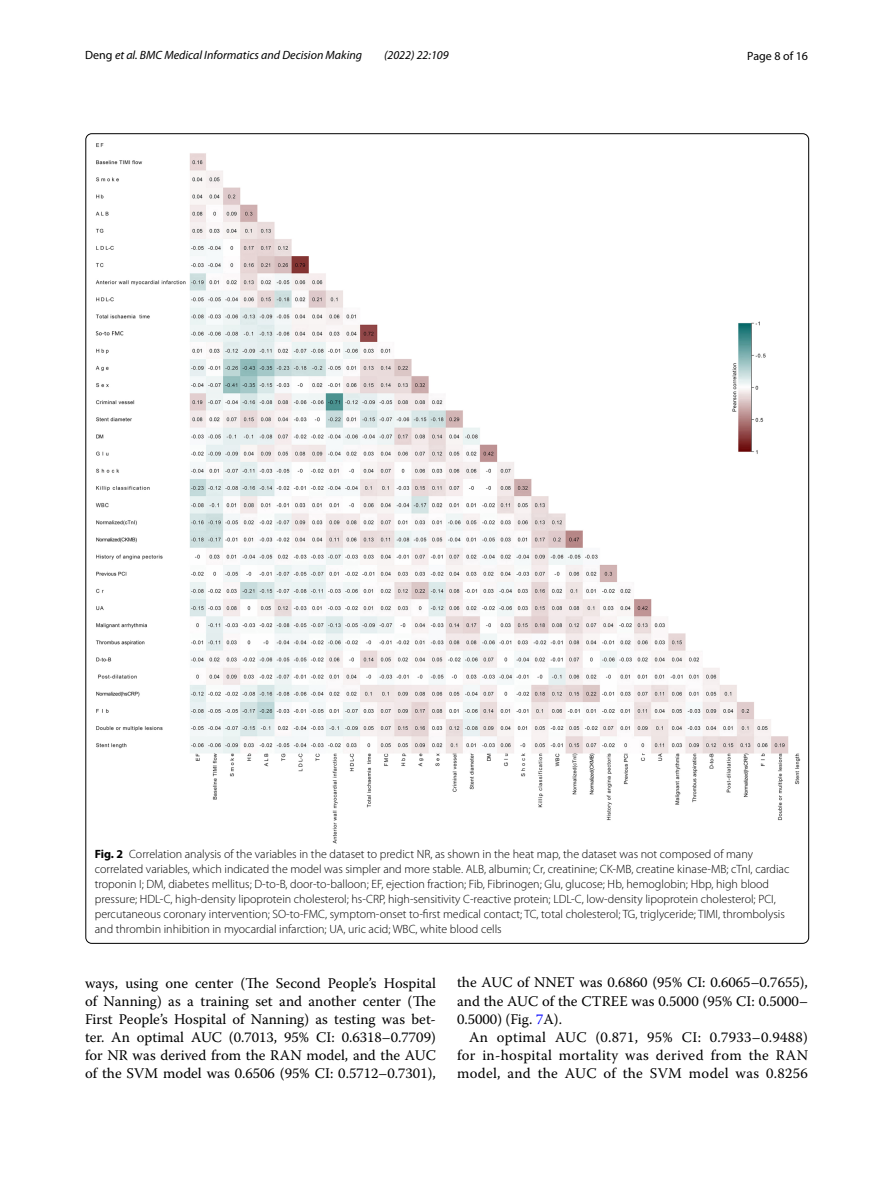
<style>
.page{position:relative;width:893px;height:1187px;background:#fff}
.page>*{position:absolute;margin:0;border:0;box-sizing:border-box;transform-origin:0 0}
.t1{font:14.7px/18px "Warnock Pro";color:#000;text-align:justify}
.t2{font:300 12px/15px "Myriad Pro";color:#000}
.t3{font:italic 12px "Myriad Pro";color:#000}
.t4{font:12px "Myriad Pro";color:#000}
.s1{font-style:normal}
.s2{font-weight:700}
.s3{color:#00f}
</style>
<div class="page">
<img style="left:95px;top:143px;width:705px;height:700px">
<p class="t3" style="left:85px;top:48px;width:279px"><span class="s1">Deng</span> et al. BMC Medical Informatics and Decision Making</p>
<p class="t3" style="left:384px;top:48px;width:66px">(2022) 22:109</p>
<p class="t4" style="left:747px;top:48px;width:62px">Page 8 of 16</p>
<p class="t2" style="left:95px;top:846px;width:696px"><span class="s2">Fig. 2</span> Correlation analysis of the variables in the dataset to predict NR, as shown in the heat map, the dataset was not composed of many correlated variables, which indicated the model was simpler and more stable. ALB, albumin; Cr, creatinine; CK-MB, creatine kinase-MB; cTnI, cardiac troponin I; DM, diabetes mellitus; D-to-B, door-to-balloon; EF, ejection fraction; Fib, Fibrinogen; Glu, glucose; Hb, hemoglobin; Hbp, high blood pressure; HDL-C, high-density lipoprotein cholesterol; hs-CRP, high-sensitivity C-reactive protein; LDL-C, low-density lipoprotein cholesterol; PCI, percutaneous coronary intervention; SO-to-FMC, symptom-onset to-first medical contact; TC, total cholesterol; TG, triglyceride; TIMI, thrombolysis and thrombin inhibition in myocardial infarction; UA, uric acid; WBC, white blood cells</p>
<p class="t1" style="left:85px;top:973px;width:352px">ways, using one center (The Second People’s Hospital of Nanning) as a training set and another center (The First People’s Hospital of Nanning) as testing was bet&shy;ter. An optimal AUC (0.7013, 95% CI: 0.6318–0.7709) for NR was derived from the RAN model, and the AUC of the SVM model was 0.6506 (95% CI: 0.5712–0.7301),</p>
<p class="t1" style="left:457px;top:973px;width:352px">the AUC of NNET was 0.6860 (95% CI: 0.6065–0.7655), and the AUC of the CTREE was 0.5000 (95% CI: 0.5000– 0.5000) (Fig. <span class="s3">7</span>A).</p>
<p class="t1" style="left:457px;top:1027px;width:352px;text-indent:12px">An optimal AUC (0.871, 95% CI: 0.7933–0.9488) for in-hospital mortality was derived from the RAN model, and the AUC of the SVM model was 0.8256</p>
</div>
